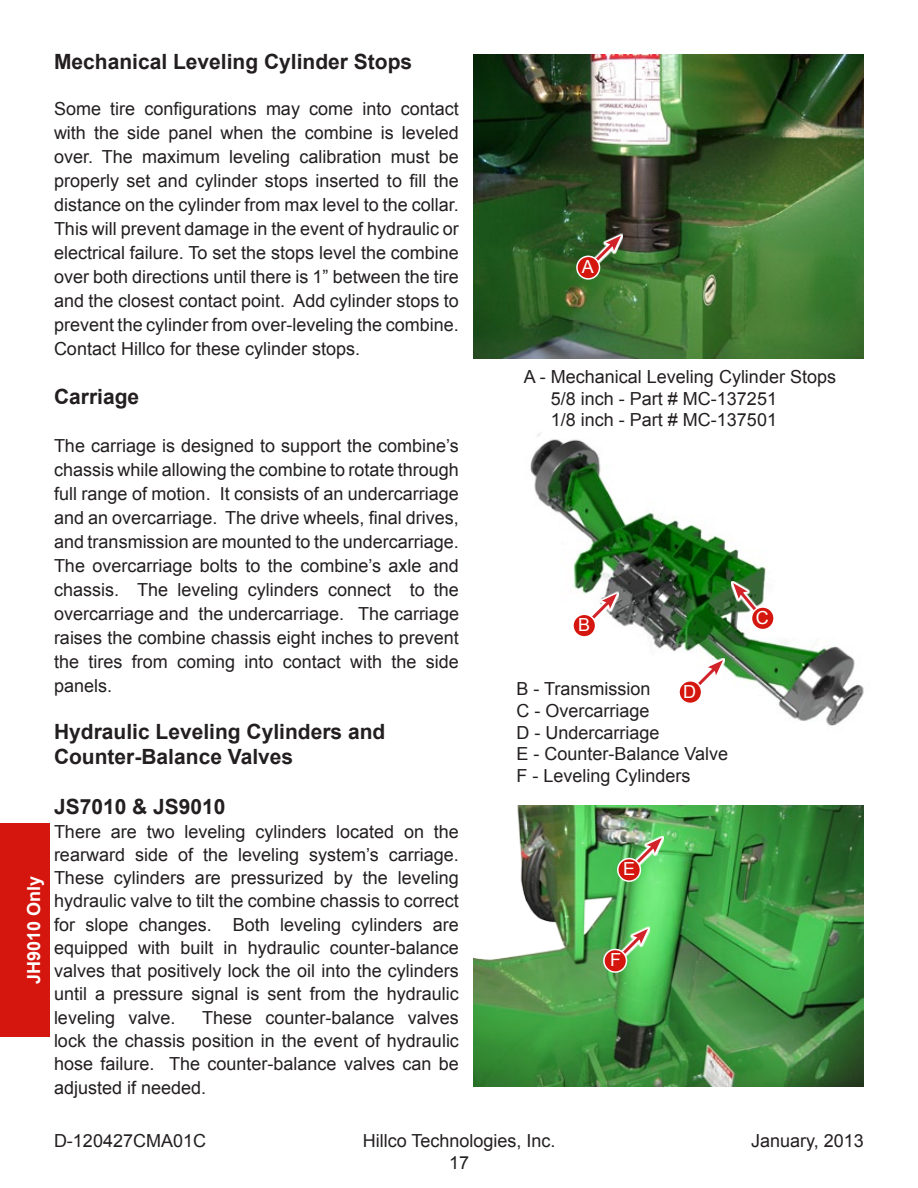
<style>
.page{position:relative;width:918px;height:1188px;background:#fff}
.page>*{position:absolute;margin:0;border:0;box-sizing:border-box;transform-origin:0 0}
.Sub_heading_1{font:700 21px/25.2px "Arial";color:#231f20}
.Arial_12_justified{font:18px/24px "Arial";color:#231f20}
.Arial_12_justified-2{font:700 18px "Arial";color:#fff}
.t1{font:18px "Arial";color:#fff}
</style>
<div class="page">
<img style="left:474px;top:54px;width:390px;height:305px">
<img style="left:530px;top:433px;width:334px;height:293px">
<img style="left:474px;top:805px;width:390px;height:281px">
<svg style="left:587px;top:233px;width:36px;height:36px"></svg>
<svg style="left:586px;top:236px;width:35px;height:34px"></svg>
<svg style="left:583px;top:591px;width:36px;height:36px"></svg>
<svg style="left:583px;top:594px;width:34px;height:34px"></svg>
<svg style="left:628px;top:836px;width:36px;height:35px"></svg>
<svg style="left:627px;top:838px;width:35px;height:34px"></svg>
<svg style="left:614px;top:927px;width:36px;height:35px"></svg>
<svg style="left:613px;top:929px;width:35px;height:34px"></svg>
<div style="left:689px;top:658px;width:36px;height:36px;background:#fff"></div>
<svg style="left:698px;top:660px;width:25px;height:35px"></svg>
<svg style="left:731px;top:581px;width:35px;height:40px"></svg>
<svg style="left:733px;top:583px;width:34px;height:39px"></svg>
<div style="left:577px;top:256px;width:23px;height:23px;background:#d5160e;border-radius:50%"></div>
<div style="left:576px;top:256px;width:24px;height:24px;border:2px solid #fff;border-radius:50%"></div>
<div style="left:573px;top:614px;width:23px;height:23px;background:#d5160e;border-radius:50%"></div>
<div style="left:572px;top:614px;width:24px;height:24px;border:2px solid #fff;border-radius:50%"></div>
<div style="left:618px;top:859px;width:22px;height:22px;background:#d5160e;border-radius:50%"></div>
<div style="left:617px;top:858px;width:24px;height:24px;border:2px solid #fff;border-radius:50%"></div>
<div style="left:604px;top:949px;width:23px;height:23px;background:#d5160e;border-radius:50%"></div>
<div style="left:603px;top:949px;width:24px;height:24px;border:2px solid #fff;border-radius:50%"></div>
<div style="left:679px;top:681px;width:23px;height:22px;background:#d5160e;border-radius:50%"></div>
<div style="left:678px;top:680px;width:24px;height:24px;border:2px solid #fff;border-radius:50%"></div>
<div style="left:751px;top:607px;width:23px;height:23px;background:#d5160e;border-radius:50%"></div>
<div style="left:751px;top:606px;width:24px;height:24px;border:2px solid #fff;border-radius:50%"></div>
<div style="left:0;top:824px;width:50px;height:213px;background:#d5160e"></div>
<p class="Arial_12_justified-2" style="left:22px;top:984px;width:110px;rotate:-90deg">JH9010 Only</p>
<p class="Sub_heading_1" style="left:54px;top:50px;width:360px">Mechanical Leveling Cylinder Stops</p>
<p class="Arial_12_justified" style="left:54px;top:97px;width:406px">Some tire configurations may come into contact with the side panel when the combine is leveled over. The maximum leveling calibration must be properly set and cylinder stops inserted to fill the distance on the cylinder from max level to the collar.<br>This will prevent damage in the event of hydraulic or electrical failure. To set the stops level the combine over both directions until there is 1” between the tire and the closest contact point. Add cylinder stops to prevent the cylinder from over-leveling the combine.<br>Contact Hillco for these cylinder stops.</p>
<p class="Sub_heading_1" style="left:54px;top:385px;width:87px">Carriage</p>
<p class="Arial_12_justified" style="left:54px;top:434px;width:407px">The carriage is designed to support the combine’s chassis while allowing the combine to rotate through full range of motion. It consists of an undercarriage and an overcarriage. The drive wheels, final drives, and transmission are mounted to the undercarriage.<br>The overcarriage bolts to the combine’s axle and chassis. The leveling cylinders connect to the overcarriage and the undercarriage. The carriage raises the combine chassis eight inches to prevent the tires from coming into contact with the side panels.</p>
<p class="Sub_heading_1" style="left:54px;top:720px;width:333px">Hydraulic Leveling Cylinders and<br>Counter-Balance Valves</p>
<p class="Sub_heading_1" style="left:54px;top:795px;width:173px">JS7010 &amp; JS9010</p>
<p class="Arial_12_justified" style="left:54px;top:820px;width:406px;line-height:23.2px">There are two leveling cylinders located on the rearward side of the leveling system’s carriage.<br>These cylinders are pressurized by the leveling hydraulic valve to tilt the combine chassis to correct for slope changes.</p>
<p class="Arial_12_justified" style="left:54px;top:913px;width:406px;line-height:23.2px;text-align:justify;text-indent:179px">Both leveling cylinders are equipped with built in hydraulic counter-balance valves that positively lock the oil into the cylinders until a pressure signal is sent from the hydraulic leveling valve.</p>
<p class="Arial_12_justified" style="left:54px;top:1006px;width:406px;line-height:23.5px;text-align:justify;text-indent:148px">These counter-balance valves lock the chassis position in the event of hydraulic hose failure. The counter-balance valves can be adjusted if needed.</p>
<p class="t1" style="left:582px;top:255px;width:14px">A</p>
<p class="Arial_12_justified" style="left:524px;top:365px;width:314px">A - Mechanical Leveling Cylinder Stops</p>
<p class="Arial_12_justified" style="left:551px;top:387px;width:228px">5/8 inch - Part # MC-137251</p>
<p class="Arial_12_justified" style="left:551px;top:408px;width:228px">1/8 inch - Part # MC-137501</p>
<p class="t1" style="left:578px;top:613px;width:14px">B</p>
<p class="Arial_12_justified" style="left:517px;top:677px;width:136px">B - Transmission</p>
<p class="Arial_12_justified" style="left:517px;top:699px;width:135px">C - Overcarriage</p>
<p class="Arial_12_justified" style="left:517px;top:720px;width:145px">D - Undercarriage</p>
<p class="Arial_12_justified" style="left:517px;top:742px;width:213px">E - Counter-Balance Valve</p>
<p class="Arial_12_justified" style="left:517px;top:764px;width:176px">F - Leveling Cylinders</p>
<p class="t1" style="left:683px;top:680px;width:14px">D</p>
<p class="t1" style="left:756px;top:606px;width:14px">C</p>
<p class="t1" style="left:623px;top:857px;width:14px">E</p>
<p class="t1" style="left:610px;top:948px;width:12px">F</p>
<p class="Arial_12_justified" style="left:54px;top:1129px;width:154px">D-120427CMA01C</p>
<p class="Arial_12_justified" style="left:751px;top:1129px;width:114px">January, 2013</p>
<p class="Arial_12_justified" style="left:363px;top:1130px;width:191px;line-height:21.6px;text-align:center">Hillco Technologies, Inc.<br>17</p>
</div>
